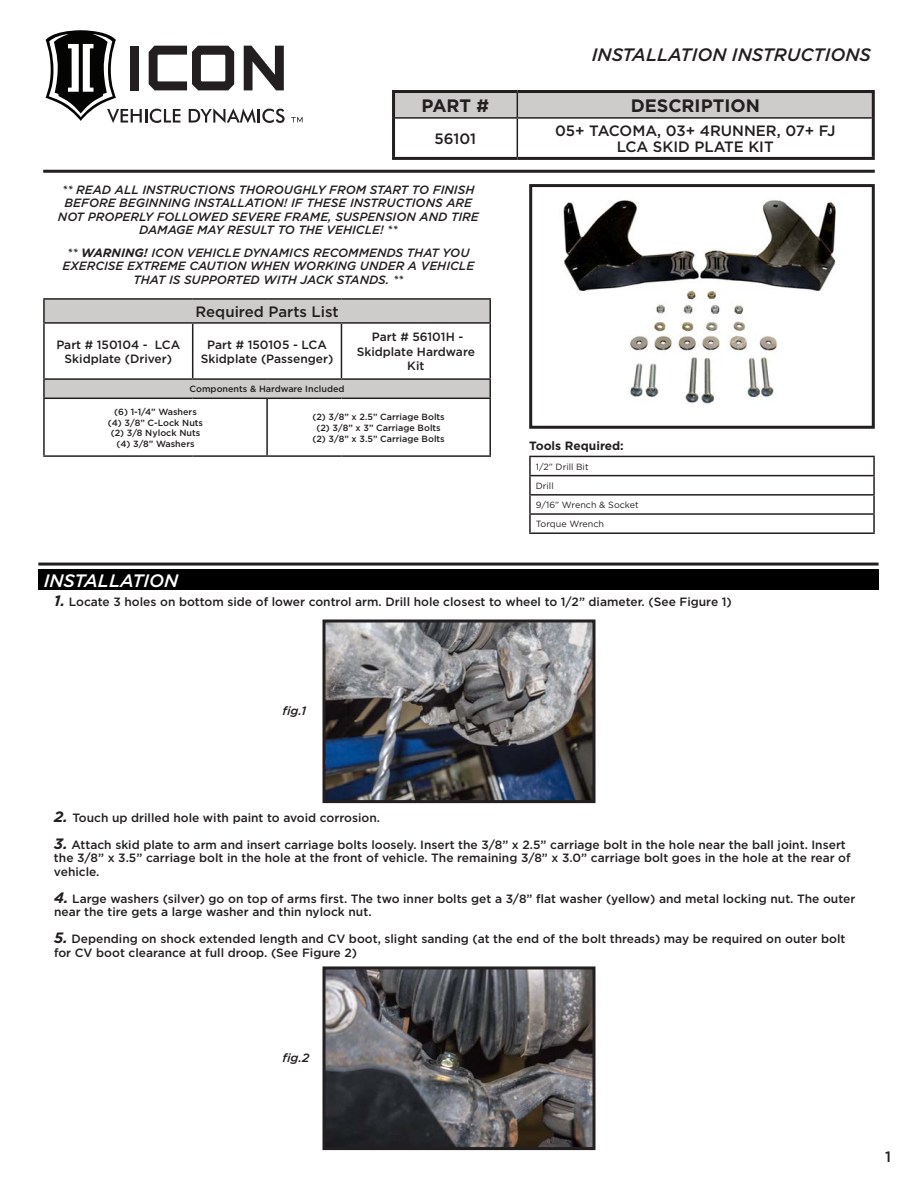
<style>
.page{position:relative;width:918px;height:1188px;background:#fff}
.page>*{position:absolute;margin:0;border:0;box-sizing:border-box;transform-origin:0 0}
.t1{font:italic 500 18px "Gotham";color:#231f20}
.t2{font:700 18px "Gotham";color:#231f20}
.t3{font:italic 500 18px "Gotham";color:#fff}
.t4{font:500 15px "Gotham";color:#231f20}
.t5{font:500 12px/14.4px "Gotham";color:#231f20;text-align:center}
.t6{font:italic 500 12px/13.5px "Gotham";color:#231f20;text-align:center}
.t7{font:700 12px "Gotham";color:#231f20}
.t8{font:500 9px "Gotham";color:#231f20}
.t9{font:9px "Gotham";color:#231f20}
.s1{font-weight:700}
.s2{font-weight:700;font-style:italic;font-size:15px}
</style>
<div class="page">
<svg style="left:291px;top:117px;width:12px;height:5px"></svg>
<svg style="left:45px;top:30px;width:240px;height:93px"></svg>
<hr style="left:43px;top:170px;width:832px;height:3px;background:#231f20">
<div style="left:395px;top:93px;width:477px;height:24px;background:#ceccca"></div>
<hr style="left:395px;top:117px;width:122px;height:2px;background:#231f20">
<hr style="left:517px;top:117px;width:355px;height:2px;background:#231f20">
<hr style="left:517px;top:119px;width:1px;height:38px;background:#231f20">
<hr style="left:392px;top:90px;width:125px;height:3px;background:#231f20">
<hr style="left:392px;top:93px;width:3px;height:25px;background:#231f20">
<hr style="left:517px;top:90px;width:358px;height:3px;background:#231f20">
<hr style="left:872px;top:93px;width:3px;height:25px;background:#231f20">
<hr style="left:392px;top:118px;width:3px;height:39px;background:#231f20">
<hr style="left:872px;top:118px;width:3px;height:39px;background:#231f20">
<hr style="left:392px;top:157px;width:125px;height:3px;background:#231f20">
<hr style="left:517px;top:157px;width:358px;height:3px;background:#231f20">
<svg style="left:45px;top:300px;width:444px;height:98px"></svg>
<hr style="left:43px;top:298px;width:150px;height:2px;background:#231f20">
<hr style="left:43px;top:300px;width:2px;height:22px;background:#231f20">
<hr style="left:193px;top:298px;width:74px;height:2px;background:#231f20">
<hr style="left:267px;top:298px;width:74px;height:2px;background:#231f20">
<hr style="left:341px;top:298px;width:150px;height:2px;background:#231f20">
<hr style="left:489px;top:300px;width:2px;height:22px;background:#231f20">
<hr style="left:43px;top:322px;width:150px;height:2px;background:#231f20">
<hr style="left:43px;top:324px;width:2px;height:54px;background:#231f20">
<hr style="left:193px;top:322px;width:74px;height:2px;background:#231f20">
<hr style="left:192px;top:324px;width:1px;height:54px;background:#231f20">
<hr style="left:267px;top:322px;width:74px;height:2px;background:#231f20">
<hr style="left:341px;top:322px;width:150px;height:2px;background:#231f20">
<hr style="left:341px;top:324px;width:1px;height:54px;background:#231f20">
<hr style="left:489px;top:324px;width:2px;height:54px;background:#231f20">
<hr style="left:43px;top:378px;width:150px;height:2px;background:#231f20">
<svg style="left:43px;top:380px;width:2px;height:18px"></svg>
<hr style="left:193px;top:378px;width:74px;height:2px;background:#231f20">
<hr style="left:267px;top:378px;width:74px;height:2px;background:#231f20">
<hr style="left:341px;top:378px;width:150px;height:2px;background:#231f20">
<svg style="left:489px;top:380px;width:2px;height:18px"></svg>
<hr style="left:43px;top:398px;width:150px;height:1px;background:#231f20">
<hr style="left:43px;top:399px;width:2px;height:56px;background:#231f20">
<hr style="left:193px;top:398px;width:74px;height:1px;background:#231f20">
<hr style="left:267px;top:398px;width:74px;height:1px;background:#231f20">
<hr style="left:266px;top:399px;width:2px;height:56px;background:#231f20">
<hr style="left:341px;top:398px;width:150px;height:1px;background:#231f20">
<hr style="left:489px;top:399px;width:2px;height:56px;background:#231f20">
<hr style="left:43px;top:455px;width:150px;height:2px;background:#231f20">
<hr style="left:193px;top:455px;width:74px;height:2px;background:#231f20">
<hr style="left:267px;top:455px;width:74px;height:2px;background:#231f20">
<hr style="left:341px;top:455px;width:150px;height:2px;background:#231f20">
<img style="left:563px;top:200px;width:273px;height:204px">
<div style="left:529px;top:184px;width:346px;height:245px;border:3px solid #231f20"></div>
<div style="left:38px;top:570px;width:841px;height:20px;background:#000"></div>
<img style="left:326px;top:624px;width:266px;height:175px">
<div style="left:322px;top:620px;width:274px;height:183px;border:3px solid #231f20"></div>
<hr style="left:529px;top:456px;width:346px;height:1px;background:#231f20">
<hr style="left:529px;top:475px;width:346px;height:1px;background:#231f20">
<hr style="left:529px;top:494px;width:346px;height:2px;background:#231f20">
<hr style="left:529px;top:513px;width:346px;height:2px;background:#231f20">
<svg style="left:529px;top:457px;width:2px;height:75px"></svg>
<svg style="left:873px;top:457px;width:2px;height:75px"></svg>
<hr style="left:529px;top:532px;width:346px;height:2px;background:#231f20">
<hr style="left:38px;top:563px;width:841px;height:3px;background:#231f20">
<img style="left:326px;top:970px;width:266px;height:176px">
<div style="left:322px;top:966px;width:274px;height:184px;border:3px solid #231f20"></div>
<p class="t1" style="left:592px;top:43px;width:281px">INSTALLATION INSTRUCTIONS</p>
<p class="t2" style="left:422px;top:94px;width:69px">PART #</p>
<p class="t2" style="left:631px;top:94px;width:131px">DESCRIPTION</p>
<p class="t4" style="left:435px;top:129px;width:43px">56101</p>
<p class="t4" style="left:555px;top:121px;width:282px">05+ TACOMA, 03+ 4RUNNER, 07+ FJ</p>
<p class="t4" style="left:617px;top:137px;width:158px">LCA SKID PLATE KIT</p>
<p class="t6" style="left:58px;top:183px;width:422px">** READ ALL INSTRUCTIONS THOROUGHLY FROM START TO FINISH BEFORE BEGINNING INSTALLATION! IF THESE INSTRUCTIONS ARE NOT PROPERLY FOLLOWED SEVERE FRAME, SUSPENSION AND TIRE DAMAGE MAY RESULT TO THE VEHICLE! **</p>
<p class="t6" style="left:63px;top:246px;width:413px">** <span class="s1">WARNING!</span> ICON VEHICLE DYNAMICS RECOMMENDS THAT YOU<br>EXERCISE EXTREME CAUTION WHEN WORKING UNDER A VEHICLE<br>THAT IS SUPPORTED WITH JACK STANDS. **</p>
<p class="t4" style="left:196px;top:302px;width:145px">Required Parts List</p>
<p class="t5" style="left:56px;top:337px;width:125px">Part # 150104 - LCA<br>Skidplate (Driver)</p>
<p class="t5" style="left:201px;top:337px;width:134px">Part # 150105 - LCA<br>Skidplate (Passenger)</p>
<p class="t5" style="left:357px;top:330px;width:120px">Part # 56101H -<br>Skidplate Hardware<br>Kit</p>
<p class="t8" style="left:190px;top:383px;width:156px">Components &amp; Hardware Included</p>
<p class="t8" style="left:114px;top:406px;width:84px">(6) 1-1/4” Washers</p>
<p class="t8" style="left:108px;top:416px;width:97px">(4) 3/8” C-Lock Nuts</p>
<p class="t8" style="left:111px;top:427px;width:91px">(2) 3/8 Nylock Nuts</p>
<p class="t8" style="left:116px;top:437px;width:80px">(4) 3/8” Washers</p>
<p class="t8" style="left:313px;top:411px;width:134px">(2) 3/8” x 2.5” Carriage Bolts</p>
<p class="t8" style="left:317px;top:422px;width:126px">(2) 3/8” x 3” Carriage Bolts</p>
<p class="t8" style="left:313px;top:433px;width:134px">(2) 3/8” x 3.5” Carriage Bolts</p>
<p class="t3" style="left:44px;top:569px;width:136px">INSTALLATION</p>
<p class="t7" style="left:529px;top:437px;width:96px">Tools Required:</p>
<p class="t9" style="left:536px;top:461px;width:54px">1/2” Drill Bit</p>
<p class="t9" style="left:536px;top:480px;width:19px">Drill</p>
<p class="t9" style="left:536px;top:499px;width:104px">9/16” Wrench &amp; Socket</p>
<p class="t9" style="left:536px;top:518px;width:70px">Torque Wrench</p>
<p class="t5" style="left:54px;top:594px;width:679px"><span class="s2">1.</span> Locate 3 holes on bottom side of lower control arm. Drill hole closest to wheel to 1/2” diameter. (See Figure 1)</p>
<p class="t6" style="left:282px;top:704px;width:25px">fig.1</p>
<p class="t5" style="left:54px;top:810px;width:328px"><span class="s2">2.</span> Touch up drilled hole with paint to avoid corrosion.</p>
<p class="t5" style="left:54px;top:838px;width:798px;line-height:13.5px;text-align:left"><span class="s2">3.</span> Attach skid plate to arm and insert carriage bolts loosely. Insert the 3/8” x 2.5” carriage bolt in the hole near the ball joint. Insert the 3/8” x 3.5” carriage bolt in the hole at the front of vehicle. The remaining 3/8” x 3.0” carriage bolt goes in the hole at the rear of vehicle.</p>
<p class="t5" style="left:54px;top:892px;width:803px;line-height:13.5px;text-align:left"><span class="s2">4.</span> Large washers (silver) go on top of arms first. The two inner bolts get a 3/8” flat washer (yellow) and metal locking nut. The outer near the tire gets a large washer and thin nylock nut.</p>
<p class="t5" style="left:54px;top:932px;width:793px;line-height:13.5px;text-align:left"><span class="s2">5.</span> Depending on shock extended length and CV boot, slight sanding (at the end of the bolt threads) may be required on outer bolt for CV boot clearance at full droop. (See Figure 2)</p>
<p class="t6" style="left:282px;top:1051px;width:28px">fig.2</p>
<p class="t4" style="left:885px;top:1147px;width:7px">1</p>
</div>
